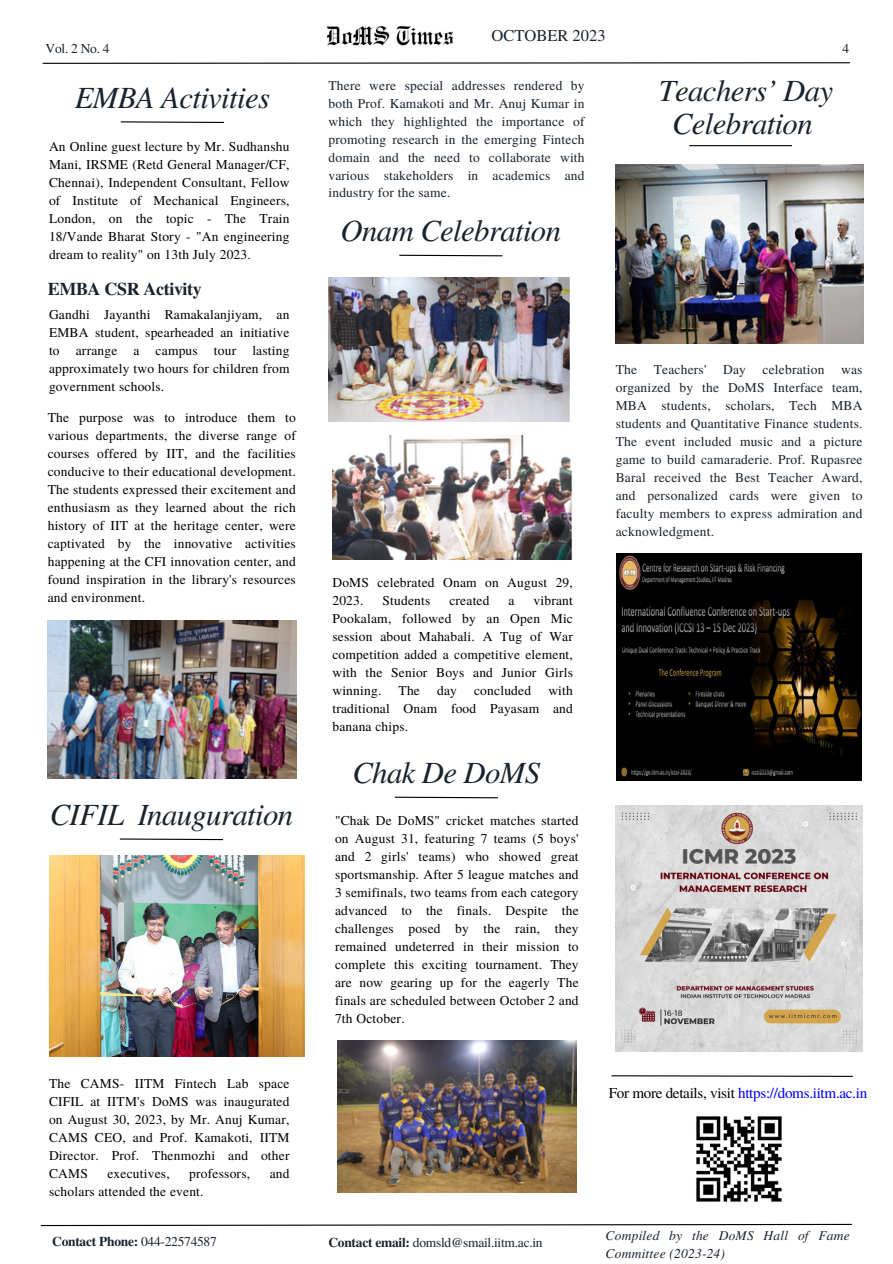
<style>
.page{position:relative;width:893px;height:1264px;background:#fff}
.page>*{position:absolute;margin:0;border:0;box-sizing:border-box;transform-origin:0 0}
.t1{font:italic 30.75px/33.8px "Te X Gyre Termes";letter-spacing:-.02em;color:#19232d;text-align:center}
.t2{font:700 18px "Te X Gyre Termes";letter-spacing:-.02em;color:#19232d}
.t3{font:16.5px "Te X Gyre Termes";color:#19232d}
.t4{font:15.15px "Te X Gyre Termes";letter-spacing:-.02em;color:#00f}
.t5{font:13.5px/18px "Te X Gyre Termes";letter-spacing:.015em;color:#000;text-align:justify}
.t6{font:13.5px/18px "Te X Gyre Termes";letter-spacing:.015em;color:#19232d;text-align:justify}
.t7{font:italic 13.5px/18px "Te X Gyre Termes";letter-spacing:.015em;color:#19232d}
.t8{font:13.5px "Te X Gyre Termes";letter-spacing:-.02em;color:#19232d}
.t9{font:700 13.5px "Te X Gyre Termes";letter-spacing:-.02em;color:#19232d}
.s1{font-weight:400}
.s2{color:#000}
.s3{font-weight:700}
</style>
<div class="page">
<img style="left:326px;top:26px;width:127px;height:20px">
<svg style="left:42px;top:62px;width:808px;height:2px"></svg>
<svg style="left:40px;top:1223px;width:812px;height:3px"></svg>
<img style="left:48px;top:621px;width:248px;height:157px">
<svg style="left:394px;top:796px;width:104px;height:3px"></svg>
<img style="left:337px;top:1040px;width:239px;height:152px">
<img style="left:328px;top:278px;width:241px;height:143px">
<svg style="left:399px;top:254px;width:104px;height:3px"></svg>
<hr style="left:689px;top:145px;width:103px;height:1px;background:#000">
<img style="left:696px;top:1116px;width:86px;height:86px">
<svg style="left:611px;top:1075px;width:242px;height:2px"></svg>
<img style="left:615px;top:164px;width:248px;height:179px">
<img style="left:332px;top:436px;width:241px;height:123px">
<svg style="left:119px;top:838px;width:105px;height:2px"></svg>
<img style="left:49px;top:855px;width:255px;height:201px">
<img style="left:616px;top:553px;width:245px;height:227px">
<img style="left:615px;top:805px;width:247px;height:246px">
<svg style="left:120px;top:121px;width:104px;height:2px"></svg>
<p class="t3" style="left:491px;top:24px;width:115px">OCTOBER 2023</p>
<p class="t6" style="left:46px;top:38px;width:66px">Vol. 2 No. 4</p>
<p class="t6" style="left:842px;top:38px;width:8px">4</p>
<p class="t1" style="left:75px;top:78px;width:197px">EMBA Activities</p>
<p class="t5" style="left:49px;top:137px;width:242px">An Online guest lecture by Mr. Sudhanshu Mani, IRSME (Retd General Manager/CF, Chennai), Independent Consultant, Fellow of Institute of Mechanical Engineers, London, on the topic - The Train 18/Vande Bharat Story - "An engineering dream to reality" on 13th July 2023.</p>
<p class="t2" style="left:48px;top:275px;width:156px">EMBA CSR Activity</p>
<p class="t5" style="left:49px;top:305px;width:242px">Gandhi Jayanthi Ramakalanjiyam, an EMBA student, spearheaded an initiative to arrange a campus tour lasting approximately two hours for children from government schools.</p>
<p class="t5" style="left:48px;top:408px;width:249px">The purpose was to introduce them to various departments, the diverse range of courses offered by IIT, and the facilities conducive to their educational development.<br>The students expressed their excitement and enthusiasm as they learned about the rich history of IIT at the heritage center, were captivated by the innovative activities happening at the CFI innovation center, and found inspiration in the library's resources and environment.</p>
<p class="t1" style="left:50px;top:795px;width:245px">CIFIL Inauguration</p>
<p class="t5" style="left:49px;top:1073px;width:242px">The CAMS- IITM Fintech Lab space CIFIL at IITM's DoMS was inaugurated on August 30, 2023, by Mr. Anuj Kumar, CAMS CEO, and Prof. Kamakoti, IITM Director. Prof. Thenmozhi and other CAMS</p>
<p class="t5" style="left:107px;top:1163px;width:64px">executives,</p>
<p class="t5" style="left:189px;top:1163px;width:62px">professors,</p>
<p class="t5" style="left:270px;top:1163px;width:21px">and</p>
<p class="t5" style="left:49px;top:1181px;width:156px">scholars attended the event.</p>
<p class="t9" style="left:52px;top:1231px;width:166px">Contact Phone: <span class="s1">044-22574587</span></p>
<p class="t6" style="left:328px;top:75px;width:258px">There were special addresses rendered by both Prof. Kamakoti and Mr. Anuj Kumar in which they highlighted the importance of promoting research in the emerging Fintech domain and the need to collaborate with various stakeholders in academics and industry for the same.</p>
<p class="t1" style="left:340px;top:212px;width:222px">Onam Celebration</p>
<p class="t1" style="left:658px;top:72px;width:176px">Teachers’ Day<br>Celebration</p>
<p class="t5" style="left:332px;top:572px;width:242px">DoMS celebrated Onam on August 29,<br>2023.</p>
<p class="t5" style="left:332px;top:590px;width:242px;text-indent:201px">vibrant Pookalam, followed by an Open Mic session about Mahabali. A Tug of War competition added a competitive element, with the Senior Boys and Junior Girls winning.</p>
<p class="t5" style="left:382px;top:590px;width:49px">Students</p>
<p class="t5" style="left:449px;top:590px;width:42px">created</p>
<p class="t5" style="left:508px;top:590px;width:7px">a</p>
<p class="t5" style="left:332px;top:680px;width:242px;text-indent:216px">with traditional Onam food Payasam and banana chips.</p>
<p class="t5" style="left:398px;top:680px;width:23px">The</p>
<p class="t5" style="left:437px;top:680px;width:21px">day</p>
<p class="t5" style="left:474px;top:680px;width:59px">concluded</p>
<p class="t1" style="left:352px;top:753px;width:189px">Chak De DoMS</p>
<p class="t5" style="left:335px;top:810px;width:245px">"Chak De DoMS" cricket matches started on August 31, featuring 7 teams (5 boys' and 2 girls' teams) who showed great sportsmanship. After 5 league matches and 3 semifinals, two teams from each category advanced to the finals. Despite the challenges posed by the rain, they remained undeterred in their mission to complete this exciting tournament. They are now gearing up for the eagerly The finals are scheduled between October 2 and 7th October.</p>
<p class="t6" style="left:615px;top:360px;width:248px">The Teachers' Day celebration was organized by the DoMS Interface team, MBA students, scholars, Tech MBA students and Quantitative Finance students.<br>The event included music and a picture game to build camaraderie. Prof. Rupasree Baral received the Best Teacher Award, and personalized cards were given to faculty members to express admiration and acknowledgment.</p>
<p class="t4" style="left:608px;top:1082px;width:260px"><span class="s2">For more details, visit</span> https://doms.iitm.ac.in</p>
<p class="t8" style="left:328px;top:1232px;width:216px"><span class="s3">Contact email:</span> domsld@smail.iitm.ac.in</p>
<p class="t7" style="left:605px;top:1225px;width:246px">Compiled by the DoMS Hall of Fame<br>Committee (2023-24)</p>
</div>
